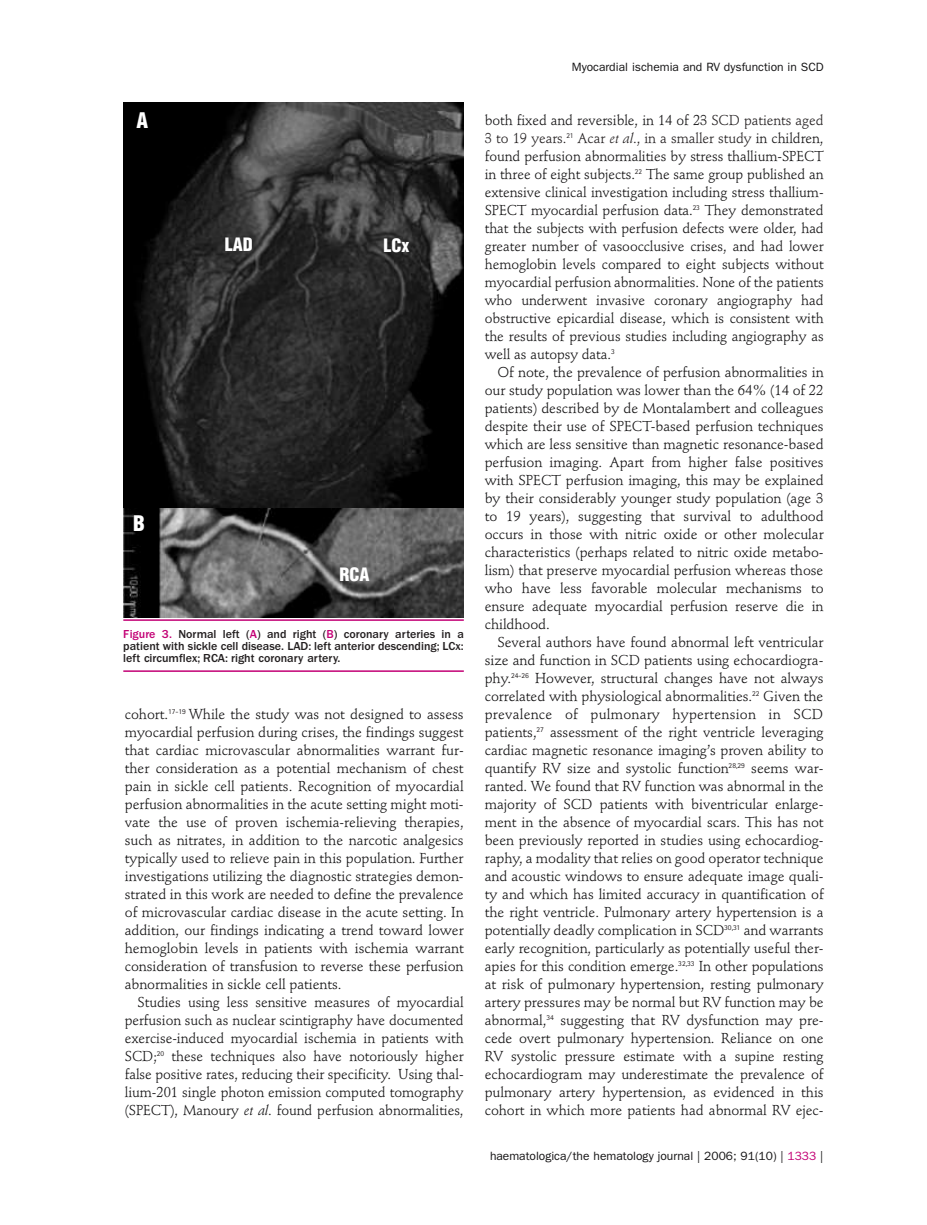
<style>
.page{position:relative;width:927px;height:1225px;background:#fff}
.page>*{position:absolute;margin:0;border:0;box-sizing:border-box;transform-origin:0 0}
.t1{font:900 condensed 21px "Helvetica";color:#fff}
.t2{font:900 condensed 18px "Helvetica";color:#fff}
.t3{font:14.25px/18px "Stempel Schneidler";letter-spacing:-.005em;color:#141314;text-align:justify}
.t4{font:500 12px/12px "Franklin Gothic";color:#231f20;text-align:justify}
.t5{font:12px "Franklin Gothic";color:#141314}
.s1{color:#c30175}
.s2{font-style:italic}
.s3{color:#231f20}
.s4{font-style:italic;color:#231f20}
</style>
<div class="page">
<img style="left:123px;top:102px;width:341px;height:405px">
<img style="left:123px;top:509px;width:341px;height:108px">
<hr style="left:123px;top:619px;width:341px;height:2px;background:#c30175">
<hr style="left:123px;top:670px;width:341px;height:2px;background:#c30175">
<h1 class="t1" style="left:137px;top:112px;width:13px">A</h1>
<p class="t2" style="left:225px;top:238px;width:30px">LAD</p>
<p class="t2" style="left:383px;top:238px;width:27px">LCx</p>
<h1 class="t1" style="left:133px;top:515px;width:13px">B</h1>
<p class="t2" style="left:339px;top:568px;width:32px">RCA</p>
<p class="t4" style="left:123px;top:629px;width:342px"><span class="s1">Figure 3.</span> Normal left (<span class="s1">A</span>) and right (<span class="s1">B</span>) coronary arteries in a patient with sickle cell disease. LAD: left anterior descending; LCx: left circumflex; RCA: right coronary artery.</p>
<p class="t3" style="left:125px;top:707px;width:340px">cohort.<sup>17-19</sup> While the study was not designed to assess myocardial perfusion during crises, the findings suggest that cardiac microvascular abnormalities warrant fur&shy;ther consideration as a potential mechanism of chest pain in sickle cell patients. Recognition of myocardial perfusion abnormalities in the acute setting might moti&shy;vate the use of proven ischemia-relieving therapies, such as nitrates, in addition to the narcotic analgesics typically used to relieve pain in this population. Further investigations utilizing the diagnostic strategies demon&shy;strated in this work are needed to define the prevalence of microvascular cardiac disease in the acute setting. In addition, our findings indicating a trend toward lower hemoglobin levels in patients with ischemia warrant consideration of transfusion to reverse these perfusion abnormalities in sickle cell patients.</p>
<p class="t3" style="left:125px;top:995px;width:340px;text-indent:13px">Studies using less sensitive measures of myocardial perfusion such as nuclear scintigraphy have documented exercise-induced myocardial ischemia in patients with SCD;<sup>20</sup> these techniques also have notoriously higher false positive rates, reducing their specificity. Using thal&shy;lium-201 single photon emission computed tomography (SPECT), Manoury <span class="s2">et al</span>. found perfusion abnormalities,</p>
<p class="t5" style="left:572px;top:63px;width:253px">Myocardial ischemia and RV dysfunction in SCD</p>
<p class="t3" style="left:485px;top:113px;width:340px">both fixed and reversible, in 14 of 23 <span class="s3">SCD patients aged 3 to 19 years.</span><sup>21</sup> <span class="s3">Acar</span> <span class="s4">et al</span><span class="s3">., in a smaller study</span> in children, found perfusion abnormalities by stress thallium-SPECT in three of eight subjects.<sup>22</sup> The same group published an extensive clinical investigation including stress thallium-SPECT myocardial perfusion data.<sup>23</sup> They demonstrated that the subjects with perfusion defects were older, had greater number of vasoocclusive crises, and had lower hemoglobin levels compared to eight subjects without myocardial perfusion abnormalities. None of the patients who underwent invasive coronary angiography had obstructive epicardial disease, which is consistent with the results of previous studies including angiography as well as autopsy data.<sup>3</sup></p>
<p class="t3" style="left:485px;top:365px;width:340px;text-indent:13px">Of note, the prevalence of perfusion abnormalities in our study population was lower than the 64% (14 of 22 patients) described by de Montalambert and colleagues despite their use of SPECT-based perfusion techniques which are less sensitive than magnetic resonance-based perfusion imaging. Apart from higher false positives with SPECT perfusion imaging, this may be explained by their considerably younger study population (age 3 to 19 years), suggesting that survival to adulthood occurs in those with nitric oxide or other molecular characteristics (perhaps related to nitric oxide metabo&shy;lism) that preserve myocardial perfusion whereas those who have less favorable molecular mechanisms to ensure adequate myocardial perfusion reserve die in childhood.</p>
<p class="t3" style="left:485px;top:635px;width:340px;text-indent:13px">Several authors have found abnormal left ventricular size and function in SCD patients using echocardiogra&shy;phy.<sup>24-26</sup> However, structural changes have not always correlated with physiological abnormalities.<sup>22</sup> Given the prevalence of pulmonary hypertension in SCD patients,<sup>27</sup> assessment of the right ventricle leveraging cardiac magnetic resonance imaging’s proven ability to quantify RV size and systolic function<sup>28,29</sup> seems war&shy;ranted. We found that RV function was abnormal in the majority of SCD patients with biventricular enlarge&shy;ment in the absence of myocardial scars. This has not been previously reported in studies using echocardiog&shy;raphy, a modality that relies on good operator technique and acoustic windows to ensure adequate image quali&shy;ty and which has limited accuracy in quantification of the right ventricle. Pulmonary artery hypertension is a potentially deadly complication in SCD<sup>30,31</sup> and warrants early recognition, particularly as potentially useful ther&shy;apies for this condition emerge.<sup>32,33</sup> In other populations at risk of pulmonary hypertension, resting pulmonary artery pressures may be normal but RV function may be abnormal,<sup>34</sup> suggesting that RV dysfunction may pre&shy;cede overt pulmonary hypertension. Reliance on one RV systolic pressure estimate with a supine resting echocardiogram may underestimate the prevalence of pulmonary artery hypertension, as evidenced in this cohort in which more patients had abnormal RV ejec-</p>
<p class="t5" style="left:490px;top:1151px;width:335px">haematologica/the hematology journal | 2006; 91(10) | <span class="s1">1333</span> |</p>
</div>
